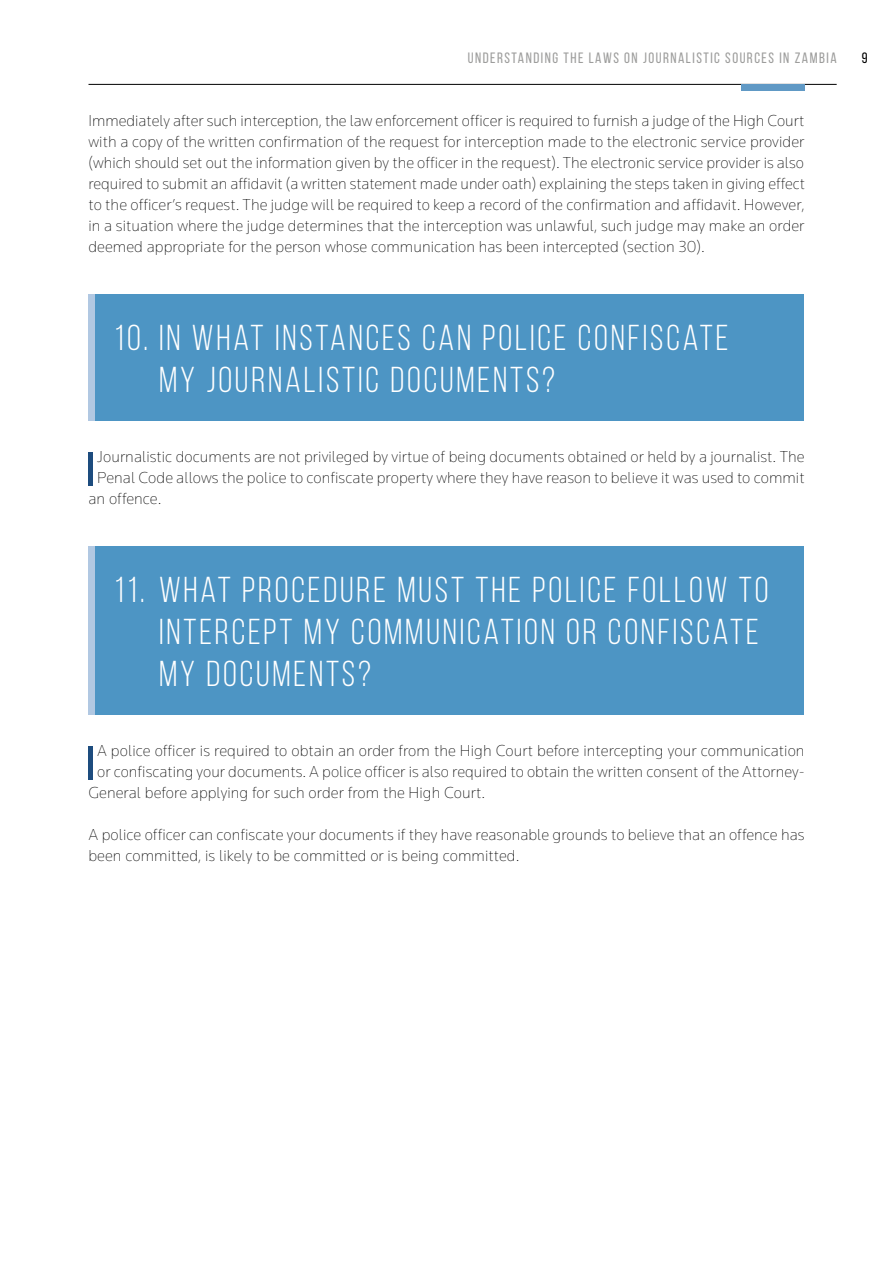
<style>
.page{position:relative;width:893px;height:1263px;background:#fff}
.page>*{position:absolute;margin:0;border:0;box-sizing:border-box;transform-origin:0 0}
.t1{font:36px/42px "Bebas Neue";letter-spacing:.08em;color:#fff}
.t2{font:200 16.5px/21px "Knowledge";letter-spacing:.005em;color:#000;text-align:justify}
.t3{font:15px "Bebas Neue";letter-spacing:.1em;color:#9d9d9c}
.t4{font:15px "Bebas Neue";color:#000}
</style>
<div class="page">
<hr style="left:88px;top:84px;width:749px;height:1px;background:#000">
<div style="left:741px;top:84px;width:63px;height:6px;background:#6099c5"></div>
<div style="left:88px;top:452px;width:5px;height:33px;background:#1d4c7e"></div>
<div style="left:88px;top:746px;width:5px;height:33px;background:#1d4c7e"></div>
<div style="left:88px;top:294px;width:716px;height:126px;background:#4d95c4"></div>
<div style="left:88px;top:294px;width:6px;height:126px;background:#b1c8e2"></div>
<div style="left:88px;top:546px;width:716px;height:168px;background:#4d95c4"></div>
<div style="left:88px;top:546px;width:6px;height:168px;background:#b1c8e2"></div>
<p class="t3" style="left:468px;top:50px;width:370px">UNDERSTANDING THE LAWS ON JOURNALISTIC SOURCES IN ZAMBIA</p>
<p class="t4" style="left:862px;top:50px;width:7px">9</p>
<p class="t2" style="left:88px;top:110px;width:718px">Immediately after such interception, the law enforcement officer is required to furnish a judge of the High Court with a copy of the written confirmation of the request for interception made to the electronic service provider (which should set out the information given by the officer in the request). The electronic service provider is also required to submit an affidavit (a written statement made under oath) explaining the steps taken in giving effect to the officer’s request. The judge will be required to keep a record of the confirmation and affidavit. However, in a situation where the judge determines that the interception was unlawful, such judge may make an order deemed appropriate for the person whose communication has been intercepted (section 30).</p>
<h1 class="t1" style="left:159px;top:316px;width:571px;text-indent:-45px">10. IN WHAT INSTANCES CAN POLICE CONFISCATE<br>MY JOURNALISTIC DOCUMENTS?</h1>
<p class="t2" style="left:97px;top:446px;width:709px">Journalistic documents are not privileged by virtue of being documents obtained or held by a journalist. The</p>
<p class="t2" style="left:97px;top:467px;width:709px">Penal Code allows the police to confiscate property where they have reason to believe it was used to commit</p>
<p class="t2" style="left:88px;top:488px;width:75px">an offence.</p>
<h1 class="t1" style="left:159px;top:568px;width:611px;text-indent:-45px">11. WHAT PROCEDURE MUST THE POLICE FOLLOW TO<br>INTERCEPT MY COMMUNICATION OR CONFISCATE<br>MY DOCUMENTS?</h1>
<p class="t2" style="left:97px;top:740px;width:709px">A police officer is required to obtain an order from the High Court before intercepting your communication</p>
<p class="t2" style="left:97px;top:761px;width:709px">or confiscating your documents. A police officer is also required to obtain the written consent of the Attorney-</p>
<p class="t2" style="left:88px;top:782px;width:398px">General before applying for such order from the High Court.</p>
<p class="t2" style="left:88px;top:824px;width:718px">A police officer can confiscate your documents if they have reasonable grounds to believe that an offence has been committed, is likely to be committed or is being committed.</p>
</div>
